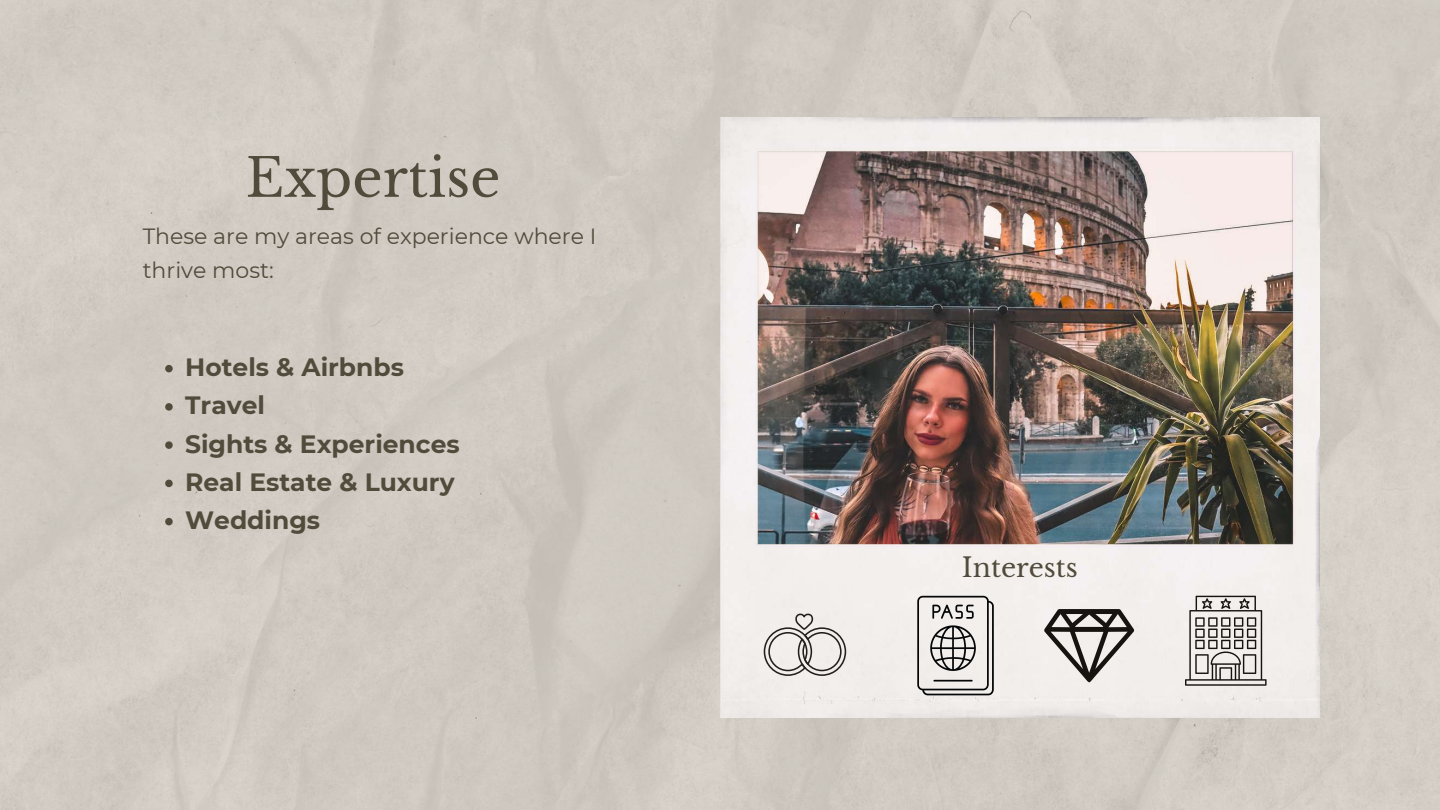
<style>
.page{position:relative;width:1440px;height:810px;background:#fff}
.page>*{position:absolute;margin:0;border:0;box-sizing:border-box;transform-origin:0 0}
.t1{font:53px "Libre Baskerville";color:#514b3c}
.t2{font:26.4px "Libre Baskerville";color:#514b3c}
.t3{font:700 25px/38.2px "Montserrat";color:#514b3c}
.t4{font:22px/33.8px "Montserrat";color:#514b3c}
</style>
<div class="page">
<img style="left:720px;top:117px;width:600px;height:600px">
<svg style="left:764px;top:614px;width:82px;height:62px;background:#cecac7"></svg>
<svg style="left:917px;top:596px;width:77px;height:99px;background:#bcbab7"></svg>
<svg style="left:1044px;top:609px;width:90px;height:73px;background:#aaa6a3"></svg>
<svg style="left:1185px;top:596px;width:82px;height:90px;background:#bab6b3"></svg>
<svg style="left:165px;top:365px;width:8px;height:7px"></svg>
<svg style="left:165px;top:403px;width:8px;height:8px"></svg>
<svg style="left:165px;top:441px;width:8px;height:8px"></svg>
<svg style="left:165px;top:480px;width:8px;height:7px"></svg>
<svg style="left:165px;top:518px;width:8px;height:7px"></svg>
<h1 class="t1" style="left:246px;top:145px;width:256px">Expertise</h1>
<p class="t4" style="left:143px;top:219px;width:455px">These are my areas of experience where I thrive most:</p>
<p class="t3" style="left:185px;top:348px;width:276px">Hotels &amp; Airbnbs<br>Travel<br>Sights &amp; Experiences<br>Real Estate &amp; Luxury<br>Weddings</p>
<p class="t2" style="left:962px;top:551px;width:118px">Interests</p>
</div>
